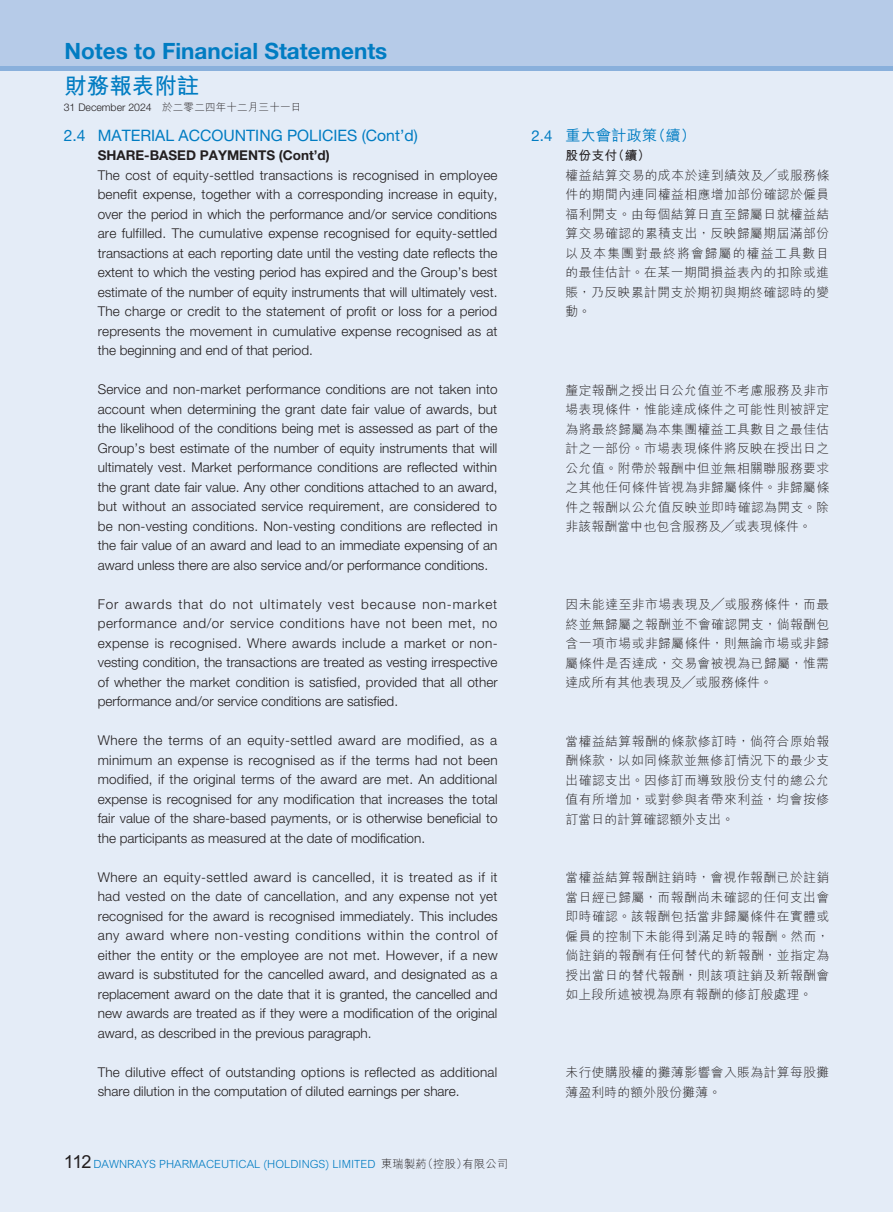
<style>
.page{position:relative;width:893px;height:1212px;background:#fff}
.page>*{position:absolute;margin:0;border:0;box-sizing:border-box;transform-origin:0 0}
.t1{font:700 22.5px "Helvetica Neue LT Std";color:#007cc2}
.t2{font:700 22.5px "M Hei HK";color:#007cc2}
._01_H1_E{font:15.75px "Helvetica Neue LT Std";color:#007cc2}
._001_H1_C{font:500 15px "M Hei HK";letter-spacing:.02em;color:#007cc2}
._00_txt_E{font:300 13.5px/19.5px "Helvetica Neue LT Std";color:#231f20;text-align:justify}
._02_H2_E{font:700 13.5px "Helvetica Neue LT Std";color:#231f20}
._000_txt_C{font:300 12.75px/19.5px "M Hei HK";letter-spacing:.04em;color:#231f20;text-align:justify}
._002_H2_C{font:700 12.75px "M Hei HK";color:#231f20}
.t3{font:300 11.25px "M Hei HK";color:#007cc2}
.t4{font:300 10.5px "Helvetica Neue LT Std";color:#231f20}
.s1{font-family:"M Hei HK"}
.s2{font-weight:500;font-size:18px;color:#231f20}
.s3{color:#231f20}
.s4{font-family:"Helvetica Neue LT Std";font-weight:400}
</style>
<div class="page">
<div style="left:0;top:71px;width:893px;height:1141px;background:#e4ecf7"></div>
<div style="left:0;top:0;width:893px;height:67px;background:#b6cbe8"></div>
<hr style="left:0;top:67px;width:893px;height:4px;background:#89b0dc">
<h1 class="t1" style="left:64px;top:37px;width:324px">Notes to Financial Statements</h1>
<h1 class="t2" style="left:64px;top:69px;width:136px">財務報表附註</h1>
<p class="t4" style="left:64px;top:101px;width:239px">31 December 2024 <span class="s1">於二零二四年十二月三十一日</span></p>
<p class="_01_H1_E" style="left:64px;top:126px;width:355px">2.4 MATERIAL ACCOUNTING POLICIES (Cont’d)</p>
<p class="_02_H2_E" style="left:98px;top:147px;width:234px">SHARE-BASED PAYMENTS (Cont’d)</p>
<p class="_00_txt_E" style="left:98px;top:165px;width:401px">The cost of equity-settled transactions is recognised in employee benefit expense, together with a corresponding increase in equity, over the period in which the performance and/or service conditions are fulfilled. The cumulative expense recognised for equity-settled transactions at each reporting date until the vesting date reflects the extent to which the vesting period has expired and the Group’s best estimate of the number of equity instruments that will ultimately vest.<br>The charge or credit to the statement of profit or loss for a period represents the movement in cumulative expense recognised as at the beginning and end of that period.</p>
<p class="_00_txt_E" style="left:98px;top:379px;width:401px">Service and non-market performance conditions are not taken into account when determining the grant date fair value of awards, but the likelihood of the conditions being met is assessed as part of the Group’s best estimate of the number of equity instruments that will ultimately vest. Market performance conditions are reflected within the grant date fair value. Any other conditions attached to an award, but without an associated service requirement, are considered to be non-vesting conditions. Non-vesting conditions are reflected in the fair value of an award and lead to an immediate expensing of an award unless there are also service and/or performance conditions.</p>
<p class="_00_txt_E" style="left:98px;top:594px;width:401px">For awards that do not ultimately vest because non-market performance and/or service conditions have not been met, no expense is recognised. Where awards include a market or non&shy;vesting condition, the transactions are treated as vesting irrespective of whether the market condition is satisfied, provided that all other performance and/or service conditions are satisfied.</p>
<p class="_00_txt_E" style="left:98px;top:730px;width:401px">Where the terms of an equity-settled award are modified, as a minimum an expense is recognised as if the terms had not been modified, if the original terms of the award are met. An additional expense is recognised for any modification that increases the total fair value of the share-based payments, or is otherwise beneficial to the participants as measured at the date of modification.</p>
<p class="_00_txt_E" style="left:98px;top:867px;width:401px">Where an equity-settled award is cancelled, it is treated as if it had vested on the date of cancellation, and any expense not yet recognised for the award is recognised immediately. This includes any award where non-vesting conditions within the control of either the entity or the employee are not met. However, if a new award is substituted for the cancelled award, and designated as a replacement award on the date that it is granted, the cancelled and new awards are treated as if they were a modification of the original award, as described in the previous paragraph.</p>
<p class="_00_txt_E" style="left:98px;top:1062px;width:401px">The dilutive effect of outstanding options is reflected as additional share dilution in the computation of diluted earnings per share.</p>
<p class="t3" style="left:64px;top:1158px;width:446px"><span class="s2">112</span> DAWNRAYS PHARMACEUTICAL (HOLDINGS) LIMITED <span class="s3">東瑞製葯（控股）有限公司</span></p>
<p class="_001_H1_C" style="left:531px;top:125px;width:166px"><span class="s4">2.4</span> 重大會計政策（續）</p>
<p class="_002_H2_C" style="left:565px;top:146px;width:86px">股份支付（續）</p>
<p class="_000_txt_C" style="left:565px;top:165px;width:265px">權益結算交易的成本於達到績效及╱或服務條件的期間內連同權益相應增加部份確認於僱員福利開支。由每個結算日直至歸屬日就權益結算交易確認的累積支出，反映歸屬期屆滿部份以及本集團對最終將會歸屬的權益工具數目的最佳估計。在某一期間損益表內的扣除或進賬，乃反映累計開支於期初與期終確認時的變動。</p>
<p class="_000_txt_C" style="left:565px;top:380px;width:265px">釐定報酬之授出日公允值並不考慮服務及非市場表現條件，惟能達成條件之可能性則被評定為將最終歸屬為本集團權益工具數目之最佳估計之一部份。市場表現條件將反映在授出日之公允值。附帶於報酬中但並無相關聯服務要求之其他任何條件皆視為非歸屬條件。非歸屬條件之報酬以公允值反映並即時確認為開支。除非該報酬當中也包含服務及╱或表現條件。</p>
<p class="_000_txt_C" style="left:565px;top:594px;width:265px">因未能達至非市場表現及╱或服務條件，而最終並無歸屬之報酬並不會確認開支，倘報酬包含一項市場或非歸屬條件，則無論市場或非歸屬條件是否達成，交易會被視為已歸屬，惟需達成所有其他表現及╱或服務條件。</p>
<p class="_000_txt_C" style="left:565px;top:731px;width:265px">當權益結算報酬的條款修訂時，倘符合原始報酬條款，以如同條款並無修訂情況下的最少支出確認支出。因修訂而導致股份支付的總公允值有所增加，或對參與者帶來利益，均會按修訂當日的計算確認額外支出。</p>
<p class="_000_txt_C" style="left:565px;top:867px;width:265px">當權益結算報酬註銷時，會視作報酬已於註銷當日經已歸屬，而報酬尚未確認的任何支出會即時確認。該報酬包括當非歸屬條件在實體或僱員的控制下未能得到滿足時的報酬。然而，倘註銷的報酬有任何替代的新報酬，並指定為授出當日的替代報酬，則該項註銷及新報酬會如上段所述被視為原有報酬的修訂般處理。</p>
<p class="_000_txt_C" style="left:565px;top:1062px;width:265px">未行使購股權的攤薄影響會入賬為計算每股攤薄盈利時的額外股份攤薄。</p>
</div>
